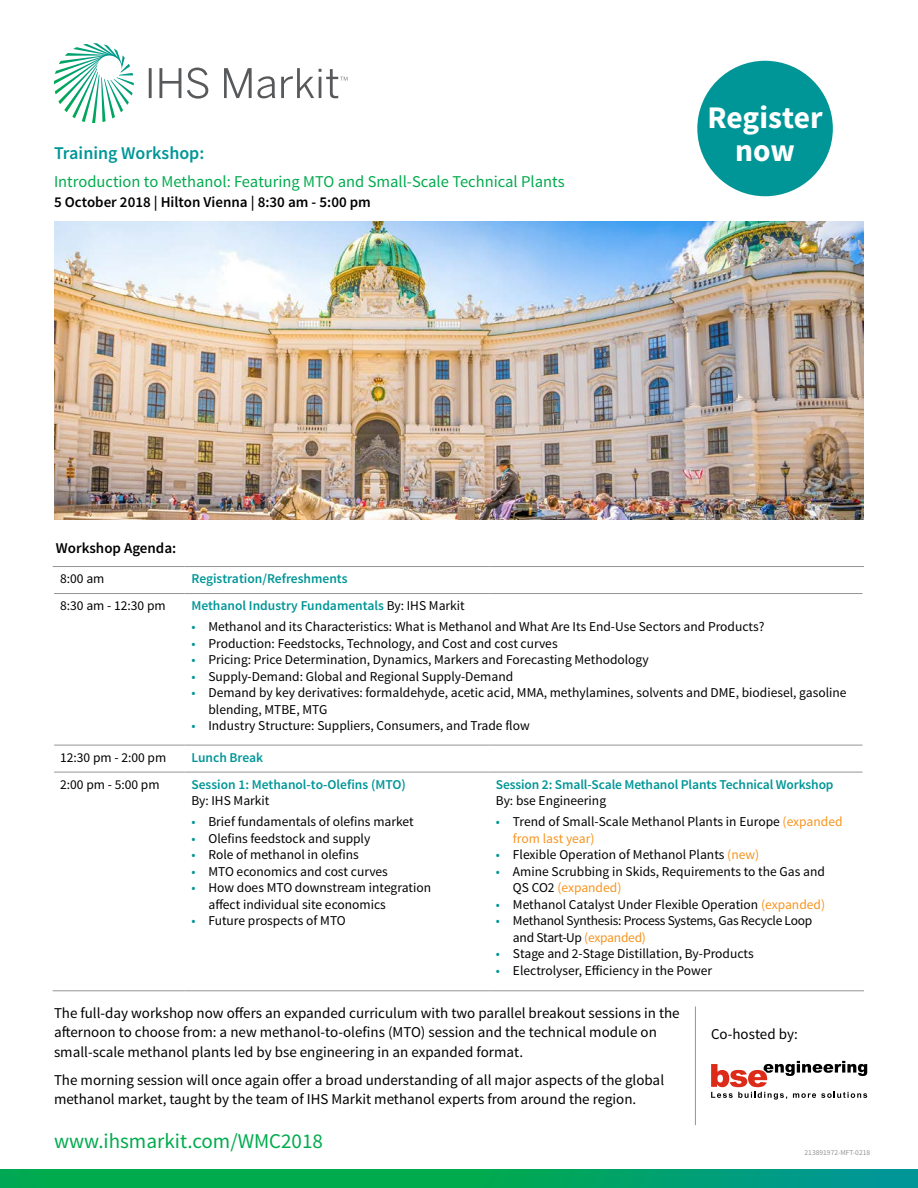
<style>
.page{position:relative;width:918px;height:1188px;background:#fff}
.page>*{position:absolute;margin:0;border:0;box-sizing:border-box;transform-origin:0 0}
.Body{font:700 31.5px/33px "Source Sans Pro";color:#fff;text-align:center}
.Body-2{font:21px "Source Sans Pro";color:#00ab4e}
.Subtitle{font:600 18px "Source Sans Pro";color:#009697}
.Subtitle-2{font:16.5px "Source Sans Pro";color:#00ab4e}
.Body-3{font:15px/19.5px "Source Sans Pro";color:#000}
.Body-4{font:600 15px "Source Sans Pro";color:#000}
.Body-5{font:13.5px/16.5px "Source Sans Pro";color:#000}
.Body-6{font:600 13.5px/16.5px "Source Sans Pro";color:#009697}
.Body-7{font:13.5px/16.5px "Source Sans Pro";letter-spacing:-.02em;color:#000}
.CS_job_number{font:7.5px "Source Sans Pro";color:#939598}
.s1{font-weight:400;color:#000}
.s2{color:#009697}
.s3{color:#f7941e}
</style>
<div class="page">
<img style="left:54px;top:222px;width:810px;height:298px">
<div style="left:697px;top:61px;width:136px;height:135px;background:#009697;border-radius:50%"></div>
<div style="left:0;top:1170px;width:918px;height:18px;background:#009697"></div>
<svg style="left:0;top:1170px;width:818px;height:18px;background:#00a75b"></svg>
<svg style="left:54px;top:43px;width:80px;height:80px"></svg>
<svg style="left:149px;top:68px;width:3px;height:30px"></svg>
<svg style="left:159px;top:68px;width:22px;height:30px"></svg>
<svg style="left:187px;top:68px;width:21px;height:31px"></svg>
<svg style="left:224px;top:68px;width:51px;height:30px"></svg>
<svg style="left:281px;top:68px;width:66px;height:30px"></svg>
<hr style="left:695px;top:1006px;width:1px;height:119px;background:#939598">
<hr style="left:53px;top:566px;width:132px;height:1px;background:#939598">
<hr style="left:185px;top:566px;width:304px;height:1px;background:#939598">
<hr style="left:489px;top:566px;width:375px;height:1px;background:#939598">
<hr style="left:54px;top:593px;width:131px;height:1px;background:#939598">
<hr style="left:185px;top:593px;width:304px;height:1px;background:#939598">
<hr style="left:489px;top:593px;width:373px;height:1px;background:#939598">
<hr style="left:54px;top:745px;width:131px;height:1px;background:#939598">
<hr style="left:185px;top:745px;width:304px;height:1px;background:#939598">
<hr style="left:489px;top:745px;width:373px;height:1px;background:#939598">
<hr style="left:54px;top:772px;width:131px;height:1px;background:#939598">
<hr style="left:185px;top:772px;width:304px;height:1px;background:#939598">
<hr style="left:489px;top:772px;width:373px;height:1px;background:#939598">
<hr style="left:53px;top:990px;width:132px;height:1px;background:#939598">
<hr style="left:185px;top:990px;width:304px;height:1px;background:#939598">
<hr style="left:489px;top:990px;width:375px;height:1px;background:#939598">
<svg style="left:711px;top:1061px;width:156px;height:39px"></svg>
<p class="Subtitle" style="left:54px;top:142px;width:152px">Training Workshop:</p>
<p class="Subtitle-2" style="left:54px;top:171px;width:512px">Introduction to Methanol: Featuring MTO and Small-Scale Technical Plants</p>
<p class="Body-4" style="left:54px;top:192px;width:318px">5 October 2018 | Hilton Vienna | 8:30 am - 5:00 pm</p>
<p class="Body" style="left:708px;top:102px;width:117px">Register now</p>
<p class="Body-4" style="left:56px;top:539px;width:122px">Workshop Agenda:</p>
<p class="Body-5" style="left:60px;top:571px;width:46px">8:00 am</p>
<p class="Body-6" style="left:191px;top:571px;width:158px">Registration/Refreshments</p>
<p class="Body-5" style="left:60px;top:598px;width:107px">8:30 am - 12:30 pm</p>
<p class="Body-6" style="left:191px;top:598px;width:275px">Methanol Industry Fundamentals <span class="s1">By: IHS Markit</span></p>
<p class="Body-5" style="left:191px;top:619px;width:574px"><span class="s2">•</span> Methanol and its Characteristics: What is Methanol and What Are Its End-Use Sectors and Products?</p>
<p class="Body-5" style="left:191px;top:635px;width:368px"><span class="s2">•</span> Production: Feedstocks, Technology, and Cost and cost curves</p>
<p class="Body-5" style="left:191px;top:652px;width:459px"><span class="s2">•</span> Pricing: Price Determination, Dynamics, Markers and Forecasting Methodology</p>
<p class="Body-5" style="left:191px;top:668px;width:323px"><span class="s2">•</span> Supply-Demand: Global and Regional Supply-Demand</p>
<p class="Body-5" style="left:208px;top:685px;width:640px;text-indent:-17px"><span class="s2">•</span> Demand by key derivatives: formaldehyde, acetic acid, MMA, methylamines, solvents and DME, biodiesel, gasoline blending, MTBE, MTG</p>
<p class="Body-5" style="left:191px;top:718px;width:340px"><span class="s2">•</span> Industry Structure: Suppliers, Consumers, and Trade flow</p>
<p class="Body-5" style="left:60px;top:749px;width:108px">12:30 pm - 2:00 pm</p>
<p class="Body-6" style="left:191px;top:750px;width:73px">Lunch Break</p>
<p class="Body-5" style="left:60px;top:776px;width:101px">2:00 pm - 5:00 pm</p>
<p class="Body-6" style="left:191px;top:777px;width:216px">Session 1: Methanol-to-Olefins (MTO)<br><span class="s1">By: IHS Markit</span></p>
<p class="Body-5" style="left:191px;top:814px;width:224px"><span class="s2">•</span> Brief fundamentals of olefins market</p>
<p class="Body-5" style="left:191px;top:830px;width:180px"><span class="s2">•</span> Olefins feedstock and supply</p>
<p class="Body-5" style="left:191px;top:847px;width:169px"><span class="s2">•</span> Role of methanol in olefins</p>
<p class="Body-5" style="left:191px;top:863px;width:198px"><span class="s2">•</span> MTO economics and cost curves</p>
<p class="Body-5" style="left:208px;top:880px;width:224px;text-indent:-17px"><span class="s2">•</span> How does MTO downstream integration affect individual site economics</p>
<p class="Body-5" style="left:191px;top:913px;width:156px"><span class="s2">•</span> Future prospects of MTO</p>
<p class="Body-6" style="left:496px;top:777px;width:339px">Session 2: Small-Scale Methanol Plants Technical Workshop<br><span class="s1">By: bse Engineering</span></p>
<p class="Body-5" style="left:513px;top:814px;width:331px;text-indent:-17px"><span class="s2">•</span> Trend of Small-Scale Methanol Plants in Europe <span class="s3">(expanded from last year)</span></p>
<p class="Body-5" style="left:496px;top:847px;width:265px"><span class="s2">•</span> Flexible Operation of Methanol Plants <span class="s3">(new)</span></p>
<p class="Body-5" style="left:513px;top:863px;width:313px;text-indent:-17px"><span class="s2">•</span> Amine Scrubbing in Skids, Requirements to the Gas and<br>QS CO2 <span class="s3">(expanded)</span></p>
<p class="Body-5" style="left:496px;top:896px;width:331px"><span class="s2">•</span> Methanol Catalyst Under Flexible Operation <span class="s3">(expanded)</span></p>
<p class="Body-7" style="left:513px;top:913px;width:301px;text-indent:-17px"><span class="s2">•</span> Methanol Synthesis: Process Systems, Gas Recycle Loop and Start-Up <span class="s3">(expanded)</span></p>
<p class="Body-5" style="left:496px;top:946px;width:259px"><span class="s2">•</span> Stage and 2-Stage Distillation, By-Products</p>
<p class="Body-5" style="left:496px;top:962px;width:218px"><span class="s2">•</span> Electrolyser, Efficiency in the Power</p>
<p class="Body-3" style="left:54px;top:1003px;width:627px">The full-day workshop now offers an expanded curriculum with two parallel breakout sessions in the afternoon to choose from: a new methanol-to-olefins (MTO) session and the technical module on small-scale methanol plants led by bse engineering in an expanded format.</p>
<p class="Body-3" style="left:54px;top:1070px;width:612px">The morning session will once again offer a broad understanding of all major aspects of the global methanol market, taught by the team of IHS Markit methanol experts from around the region.</p>
<p class="Body-2" style="left:54px;top:1128px;width:270px">www.ihsmarkit.com/WMC2018</p>
<p class="Body-3" style="left:711px;top:1025px;width:88px">Co-hosted by:</p>
<p class="CS_job_number" style="left:805px;top:1148px;width:67px">213891972-MFT-0218</p>
</div>
